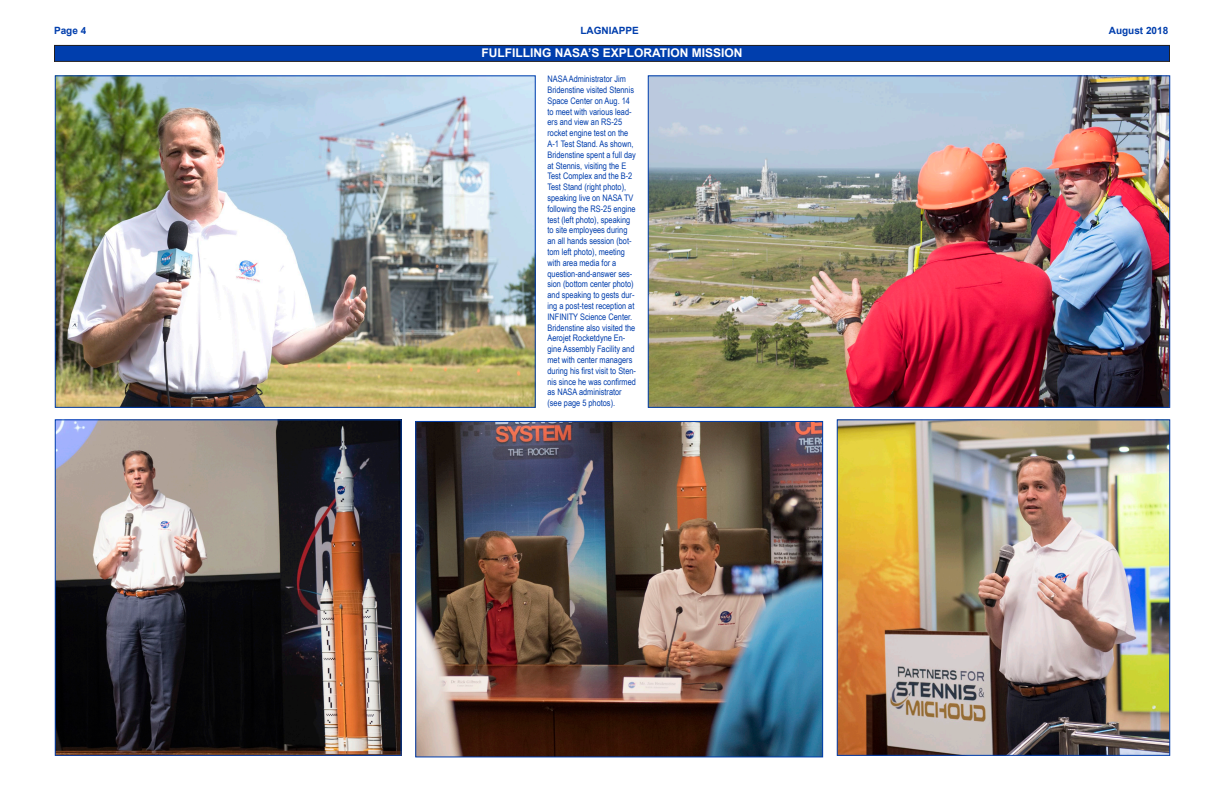
<style>
.page{position:relative;width:1224px;height:792px;background:#fff}
.page>*{position:absolute;margin:0;border:0;box-sizing:border-box;transform-origin:0 0}
.t1{font:700 12px "Arial";color:#fff}
.t2{font:700 10px "Arial";color:#003ead}
.t3{font:9px/10.8px "Arial Narrow";color:#003ead}
</style>
<div class="page">
<div style="left:54px;top:45px;width:1116px;height:16px;background:#003ead"></div>
<div style="left:54px;top:45px;width:1116px;height:17px;border:1px solid #231f20"></div>
<img style="left:650px;top:78px;width:518px;height:328px">
<img style="left:418px;top:423px;width:403px;height:332px">
<div style="left:416px;top:421px;width:407px;height:336px;border:1px solid #003ead"></div>
<img style="left:57px;top:422px;width:342px;height:332px">
<div style="left:55px;top:420px;width:346px;height:336px;border:1px solid #003ead"></div>
<img style="left:57px;top:78px;width:477px;height:328px">
<div style="left:55px;top:76px;width:481px;height:332px;border:1px solid #003ead"></div>
<img style="left:839px;top:422px;width:329px;height:332px">
<div style="left:837px;top:420px;width:333px;height:336px;border:1px solid #003ead"></div>
<p class="t2" style="left:54px;top:23px;width:34px">Page 4</p>
<p class="t2" style="left:580px;top:23px;width:60px">LAGNIAPPE</p>
<p class="t2" style="left:1109px;top:23px;width:61px">August 2018</p>
<p class="t1" style="left:481px;top:44px;width:263px">FULFILLING NASA’S EXPLORATION MISSION</p>
<p class="t3" style="left:548px;top:73px;width:90px">NASA Administrator Jim<br>Bridenstine visited Stennis<br>Space Center on Aug. 14 to meet with various lead&shy;ers and view an RS-25 rocket engine test on the<br>A-1 Test Stand. As shown,<br>Bridenstine spent a full day at Stennis, visiting the E<br>Test Complex and the B-2<br>Test Stand (right photo), speaking live on NASA TV following the RS-25 engine test (left photo), speaking to site employees during an all hands session (bot&shy;tom left photo), meeting with area media for a question-and-answer ses&shy;sion (bottom center photo) and speaking to gests dur&shy;ing a post-test reception at<br>INFINITY Science Center.<br>Bridenstine also visited the<br>Aerojet Rocketdyne En&shy;gine Assembly Facility and met with center managers during his first visit to Sten&shy;nis since he was confirmed as NASA administrator (see page 5 photos).</p>
</div>
